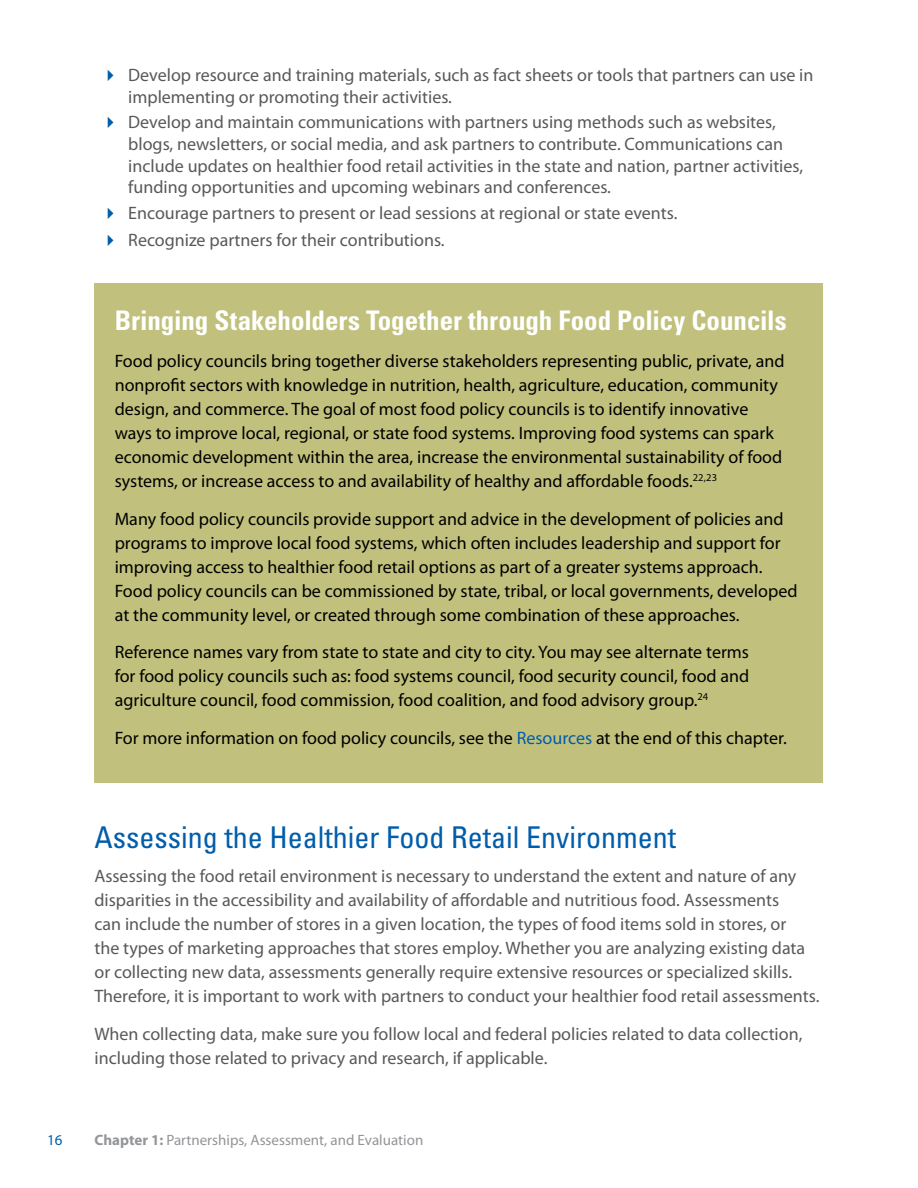
<style>
.page{position:relative;width:918px;height:1188px;background:#fff}
.page>*{position:absolute;margin:0;border:0;box-sizing:border-box;transform-origin:0 0}
.t1{font:condensed 30px "Univers LT Std";color:#005daa}
.SH__PULLOUT_HEADING{font:700 condensed 27px "Univers LT Std";color:#fff}
.t2{font:18px/24px "Myriad Pro";color:#58595b}
.SB__PULLOUT_BODY{font:18px/24px "Myriad Pro";color:#000}
.t3{font:15px "Myriad Pro";color:#939598}
.t4{font:15px "Myriad Pro";color:#005daa}
.s1{color:#005daa}
.s2{font-weight:700}
</style>
<div class="page">
<div style="left:94px;top:283px;width:730px;height:500px;background:#c1c17d"></div>
<p class="t2" style="left:128px;top:64px;width:687px;line-height:21.8px">Develop resource and training materials, such as fact sheets or tools that partners can use in implementing or promoting their activities.</p>
<p class="t2" style="left:128px;top:111px;width:676px;line-height:21.8px">Develop and maintain communications with partners using methods such as websites, blogs, newsletters, or social media, and ask partners to contribute. Communications can include updates on healthier food retail activities in the state and nation, partner activities, funding opportunities and upcoming webinars and conferences.</p>
<p class="t2" style="left:128px;top:200px;width:551px">Encourage partners to present or lead sessions at regional or state events.</p>
<p class="t2" style="left:128px;top:228px;width:318px">Recognize partners for their contributions.</p>
<h4 class="SH__PULLOUT_HEADING" style="left:115px;top:304px;width:673px">Bringing Stakeholders Together through Food Policy Councils</h4>
<p class="SB__PULLOUT_BODY" style="left:115px;top:349px;width:671px">Food policy councils bring together diverse stakeholders representing public, private, and nonprofit sectors with knowledge in nutrition, health, agriculture, education, community design, and commerce. The goal of most food policy councils is to identify innovative ways to improve local, regional, or state food systems. Improving food systems can spark economic development within the area, increase the environmental sustainability of food systems, or increase access to and availability of healthy and affordable foods.<sup>22,23</sup></p>
<p class="SB__PULLOUT_BODY" style="left:115px;top:507px;width:684px">Many food policy councils provide support and advice in the development of policies and programs to improve local food systems, which often includes leadership and support for improving access to healthier food retail options as part of a greater systems approach.<br>Food policy councils can be commissioned by state, tribal, or local governments, developed at the community level, or created through some combination of these approaches.</p>
<p class="SB__PULLOUT_BODY" style="left:115px;top:640px;width:636px;text-align:justify">Reference names vary from state to state and city to city. You may see alternate terms for food policy councils such as: food systems council, food security council, food and agriculture council, food commission, food coalition, and food advisory group.<sup>24</sup></p>
<p class="SB__PULLOUT_BODY" style="left:115px;top:726px;width:673px">For more information on food policy councils, see the <span class="s1">Resources</span> at the end of this chapter.</p>
<h3 class="t1" style="left:94px;top:818px;width:583px">Assessing the Healthier Food Retail Environment</h3>
<p class="t2" style="left:94px;top:864px;width:726px">Assessing the food retail environment is necessary to understand the extent and nature of any disparities in the accessibility and availability of affordable and nutritious food. Assessments<br>can include the number of stores in a given location, the types of food items sold in stores, or<br>the types of marketing approaches that stores employ. Whether you are analyzing existing data or collecting new data, assessments generally require extensive resources or specialized skills.<br>Therefore, it is important to work with partners to conduct your healthier food retail assessments.</p>
<p class="t2" style="left:94px;top:1021px;width:709px">When collecting data, make sure you follow local and federal policies related to data collection, including those related to privacy and research, if applicable.</p>
<p class="t4" style="left:47px;top:1131px;width:17px">16</p>
<p class="t3" style="left:94px;top:1131px;width:330px"><span class="s2">Chapter 1:</span> Partnerships, Assessment, and Evaluation</p>
</div>
